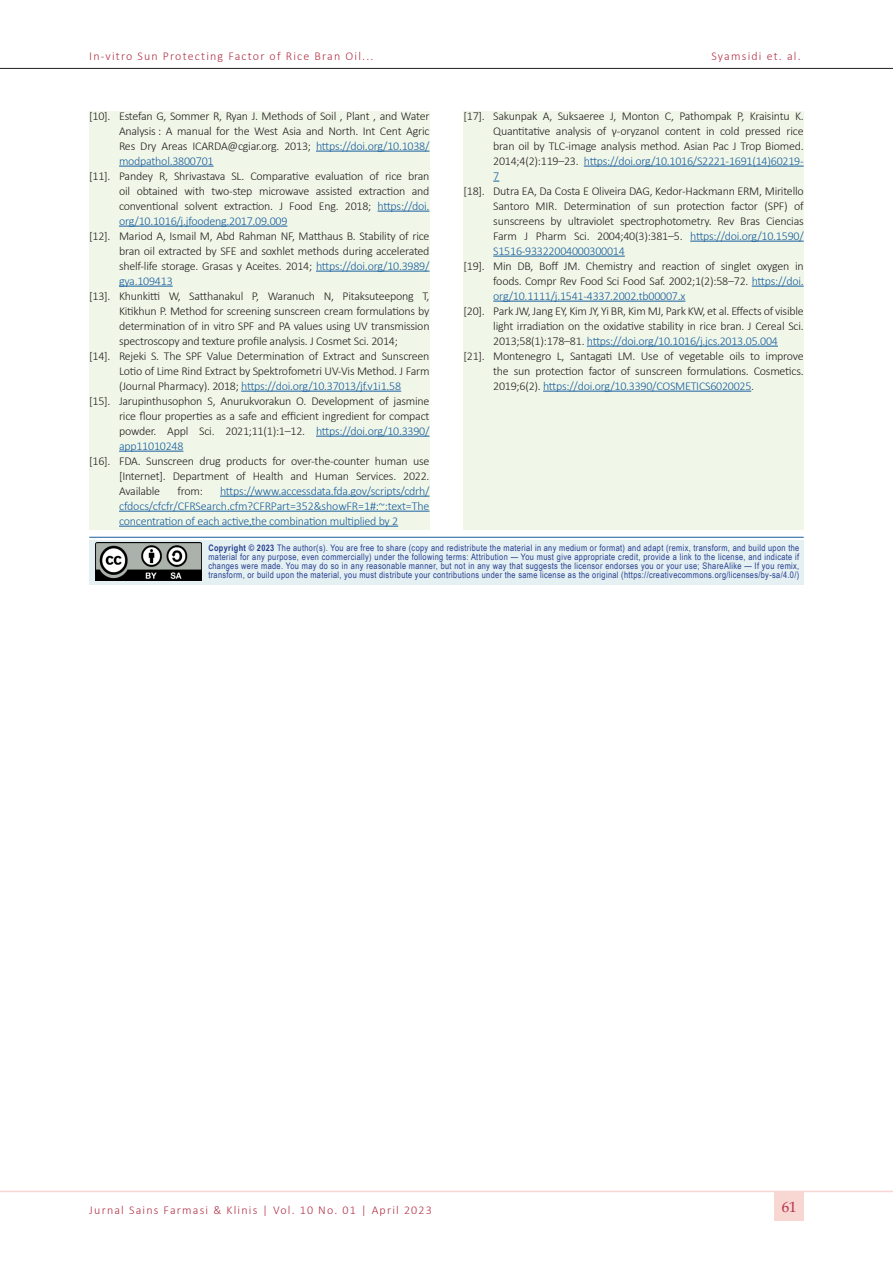
<style>
.page{position:relative;width:893px;height:1263px;background:#fff}
.page>*{position:absolute;margin:0;border:0;box-sizing:border-box;transform-origin:0 0}
.t1{font:15px "Book Antiqua";color:#b23247}
.t2{font:300 12px/15px "Calibri";letter-spacing:-.02em;color:#231f20;text-align:justify}
.t3{font:300 12px/15px "Calibri";letter-spacing:-.02em;color:#175d9e;text-align:justify}
.t4{font:300 12px "Calibri";letter-spacing:.1em;color:#b23247}
.t5{font:9px/9px "Arial Narrow";letter-spacing:.04em;color:#253f8e;text-align:justify}
.s1{color:#175d9e}
.s2{font-weight:700}
</style>
<div class="page">
<hr style="left:0;top:68px;width:893px;height:1px;background:#231f20">
<hr style="left:0;top:1191px;width:893px;height:1px;background:#f8d6d2">
<div style="left:774px;top:1191px;width:30px;height:30px;background:#f8d6d2"></div>
<div style="left:89px;top:111px;width:340px;height:418px;background:#f1f7e8"></div>
<hr style="left:316px;top:151px;width:113px;height:1px;background:#175d9e">
<hr style="left:119px;top:166px;width:95px;height:1px;background:#175d9e">
<hr style="left:378px;top:211px;width:51px;height:1px;background:#175d9e">
<hr style="left:119px;top:226px;width:168px;height:1px;background:#175d9e">
<hr style="left:316px;top:271px;width:113px;height:1px;background:#175d9e">
<hr style="left:119px;top:286px;width:54px;height:1px;background:#175d9e">
<hr style="left:241px;top:391px;width:160px;height:1px;background:#175d9e">
<hr style="left:316px;top:436px;width:113px;height:1px;background:#175d9e">
<hr style="left:119px;top:451px;width:64px;height:1px;background:#175d9e">
<hr style="left:220px;top:496px;width:209px;height:1px;background:#175d9e">
<hr style="left:119px;top:511px;width:310px;height:1px;background:#175d9e">
<hr style="left:119px;top:526px;width:279px;height:1px;background:#175d9e">
<div style="left:89px;top:540px;width:715px;height:44px;background:#e5f0f3"></div>
<hr style="left:89px;top:537px;width:715px;height:1px;background:#175d9e">
<img style="left:96px;top:543px;width:106px;height:37px">
<div style="left:463px;top:111px;width:341px;height:418px;background:#f1f7e8"></div>
<hr style="left:584px;top:166px;width:220px;height:1px;background:#175d9e">
<hr style="left:690px;top:241px;width:114px;height:1px;background:#175d9e">
<hr style="left:493px;top:256px;width:132px;height:1px;background:#175d9e">
<hr style="left:752px;top:286px;width:52px;height:1px;background:#175d9e">
<hr style="left:493px;top:301px;width:192px;height:1px;background:#175d9e">
<hr style="left:587px;top:346px;width:191px;height:1px;background:#175d9e">
<hr style="left:543px;top:391px;width:208px;height:1px;background:#175d9e">
<p class="t4" style="left:89px;top:49px;width:286px">In-vitro Sun Protecting Factor of Rice Bran Oil...</p>
<p class="t4" style="left:711px;top:49px;width:91px">Syamsidi et. al.</p>
<p class="t2" style="left:119px;top:108px;width:312px;text-indent:-30px">[10]. Estefan G, Sommer R, Ryan J. Methods of Soil , Plant , and Water Analysis : A manual for the West Asia and North. Int Cent Agric Res Dry Areas ICARDA@cgiar.org. 2013; <span class="s1">https://doi.org/10.1038/ modpathol.3800701</span></p>
<p class="t2" style="left:119px;top:168px;width:312px;text-indent:-30px">[11]. Pandey R, Shrivastava SL. Comparative evaluation of rice bran oil obtained with two-step microwave assisted extraction and conventional solvent extraction. J Food Eng. 2018; <span class="s1">https://doi. org/10.1016/j.jfoodeng.2017.09.009</span></p>
<p class="t2" style="left:119px;top:228px;width:312px;text-indent:-30px">[12]. Mariod A, Ismail M, Abd Rahman NF, Matthaus B. Stability of rice bran oil extracted by SFE and soxhlet methods during accelerated shelf-life storage. Grasas y Aceites. 2014; <span class="s1">https://doi.org/10.3989/ gya.109413</span></p>
<p class="t2" style="left:119px;top:288px;width:312px;text-indent:-30px">[13]. Khunkitti W, Satthanakul P, Waranuch N, Pitaksuteepong T, Kitikhun P. Method for screening sunscreen cream formulations by determination of in vitro SPF and PA values using UV transmission spectroscopy and texture profile analysis. J Cosmet Sci. 2014;</p>
<p class="t2" style="left:119px;top:348px;width:312px;text-indent:-30px">[14]. Rejeki S. The SPF Value Determination of Extract and Sunscreen Lotio of Lime Rind Extract by Spektrofometri UV-Vis Method. J Farm (Journal Pharmacy). 2018; <span class="s1">https://doi.org/10.37013/jf.v1i1.58</span></p>
<p class="t2" style="left:119px;top:393px;width:312px;text-indent:-30px">[15]. Jarupinthusophon S, Anurukvorakun O. Development of jasmine rice flour properties as a safe and efficient ingredient for compact powder. Appl Sci. 2021;11(1):1–12. <span class="s1">https://doi.org/10.3390/ app11010248</span></p>
<p class="t2" style="left:119px;top:453px;width:312px;text-indent:-30px">[16]. FDA. Sunscreen drug products for over-the-counter human use [Internet]. Department of Health and Human Services. 2022.<br>Available</p>
<p class="t2" style="left:493px;top:108px;width:312px;text-indent:-30px">[17]. Sakunpak A, Suksaeree J, Monton C, Pathompak P, Kraisintu K.<br>Quantitative analysis of γ-oryzanol content in cold pressed rice bran oil by TLC-image analysis method. Asian Pac J Trop Biomed.<br>2014;4(2):119–23. <span class="s1">https://doi.org/10.1016/S2221-1691(14)60219- 7</span></p>
<p class="t2" style="left:493px;top:183px;width:312px;text-indent:-30px">[18]. Dutra EA, Da Costa E Oliveira DAG, Kedor-Hackmann ERM, Miritello Santoro MIR. Determination of sun protection factor (SPF) of sunscreens by ultraviolet spectrophotometry. Rev Bras Ciencias Farm J Pharm Sci. 2004;40(3):381–5. <span class="s1">https://doi.org/10.1590/ S1516-93322004000300014</span></p>
<p class="t2" style="left:493px;top:258px;width:312px;text-indent:-30px">[19]. Min DB, Boff JM. Chemistry and reaction of singlet oxygen in foods. Compr Rev Food Sci Food Saf. 2002;1(2):58–72. <span class="s1">https://doi. org/10.1111/j.1541-4337.2002.tb00007.x</span></p>
<p class="t2" style="left:493px;top:303px;width:312px;text-indent:-30px">[20]. Park JW, Jang EY, Kim JY, Yi BR, Kim MJ, Park KW, et al. Effects of visible light irradiation on the oxidative stability in rice bran. J Cereal Sci.<br>2013;58(1):178–81. <span class="s1">https://doi.org/10.1016/j.jcs.2013.05.004</span></p>
<p class="t2" style="left:493px;top:348px;width:312px;text-indent:-30px">[21]. Montenegro L, Santagati LM. Use of vegetable oils to improve the sun protection factor of sunscreen formulations. Cosmetics.<br>2019;6(2). <span class="s1">https://doi.org/10.3390/COSMETICS6020025</span>.</p>
<p class="t3" style="left:119px;top:483px;width:312px;text-indent:101px">https://www.accessdata.fda.gov/scripts/cdrh/ cfdocs/cfcfr/CFRSearch.cfm?CFRPart=352&amp;showFR=1#:~:text=The concentration of each active,the combination multiplied by 2</p>
<p class="t5" style="left:208px;top:543px;width:592px"><span class="s2">Copyright © 2023</span> The author(s). You are free to share (copy and redistribute the material in any medium or format) and adapt (remix, transform, and build upon the material for any purpose, even commercially) under the following terms: Attribution — You must give appropriate credit, provide a link to the license, and indicate if changes were made. You may do so in any reasonable manner, but not in any way that suggests the licensor endorses you or your use; ShareAlike — If you remix, transform, or build upon the material, you must distribute your contributions under the same license as the original (https://creativecommons.org/licenses/by-sa/4.0/)</p>
<p class="t2" style="left:177px;top:483px;width:27px">from:</p>
<p class="t4" style="left:89px;top:1202px;width:344px">Jurnal Sains Farmasi &amp; Klinis | Vol. 10 No. 01 | April 2023</p>
<p class="t1" style="left:782px;top:1196px;width:16px">61</p>
</div>
